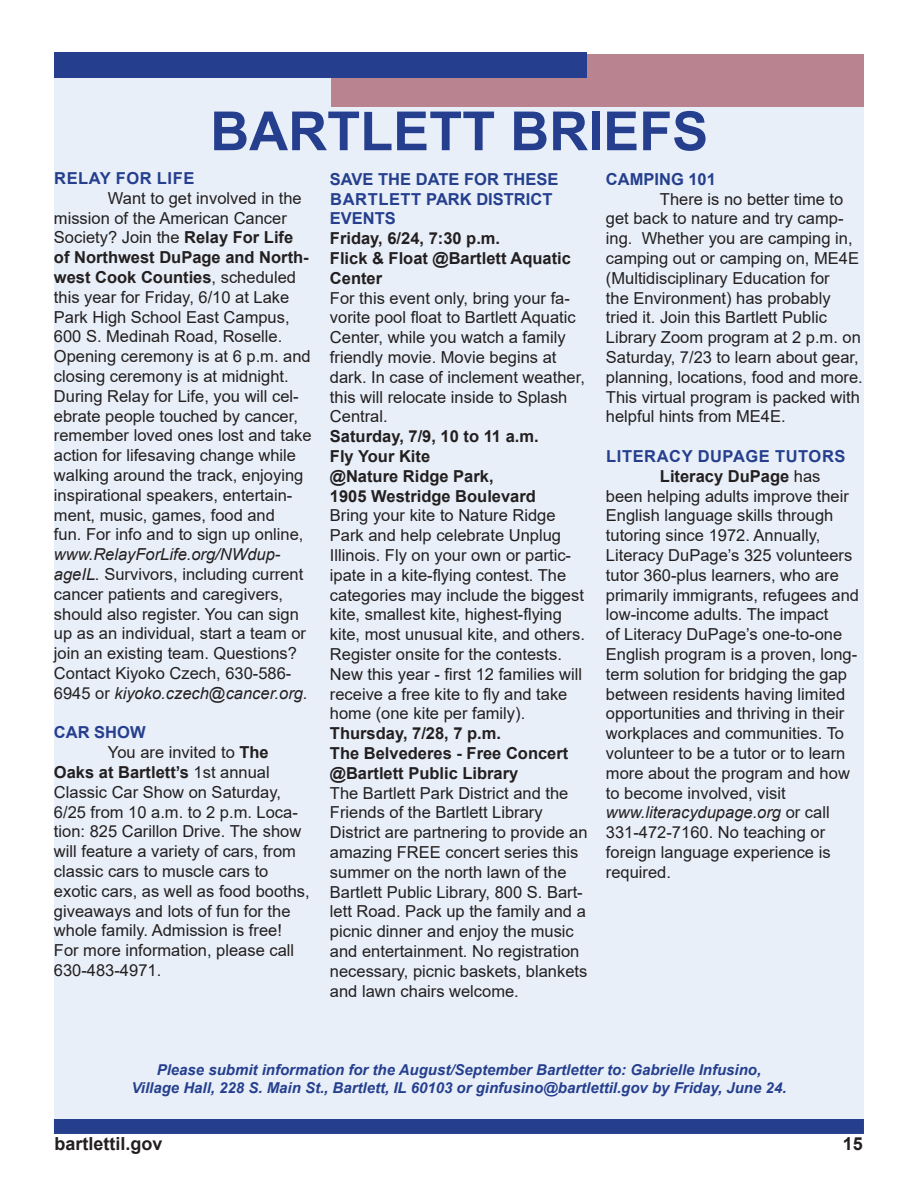
<style>
.page{position:relative;width:918px;height:1188px;background:#fff}
.page>*{position:absolute;margin:0;border:0;box-sizing:border-box;transform-origin:0 0}
.t1{font:700 54px "Arial";color:#253f8e}
.t2{font:700 18px "Arial";color:#231f20}
.t3{font:16.5px/19.8px "Arial";color:#231f20}
.t4{font:700 16.5px/19.8px "Arial";color:#231f20}
.t5{font:700 16.5px/19.8px "Arial";color:#253f8e}
.t6{font:700 16.5px "Arial";letter-spacing:.035em;color:#253f8e}
.t7{font:italic 16.5px "Arial";color:#231f20}
.t8{font:italic 700 15px/18px "Arial";color:#253f8e;text-align:center}
.s1{font-weight:700}
.s2{font-style:italic}
.s3{font-weight:400}
.s4{font-style:normal}
</style>
<div class="page">
<div style="left:54px;top:54px;width:810px;height:1000px;background:#e8eff8"></div>
<div style="left:54px;top:1119px;width:810px;height:15px;background:#253f8e"></div>
<div style="left:331px;top:54px;width:533px;height:52px;background:#b98390"></div>
<div style="left:54px;top:52px;width:532px;height:26px;background:#253f8e"></div>
<div style="left:54px;top:1054px;width:810px;height:65px;background:#e8eff8"></div>
<h1 class="t1" style="left:210px;top:93px;width:499px">BARTLETT BRIEFS</h1>
<p class="t6" style="left:54px;top:167px;width:142px">RELAY FOR LIFE</p>
<p class="t3" style="left:54px;top:188px;width:259px;text-indent:54px">Want to get involved in the mission of the American Cancer<br>Society? Join the <span class="s1">Relay For Life of Northwest DuPage and North&shy;west Cook Counties</span>, scheduled this year for Friday, 6/10 at Lake<br>Park High School East Campus,<br>600 S. Medinah Road, Roselle.<br>Opening ceremony is at 6 p.m. and closing ceremony is at midnight.<br>During Relay for Life, you will cel&shy;ebrate people touched by cancer, remember loved ones lost and take action for lifesaving change while walking around the track, enjoying inspirational speakers, entertain&shy;ment, music, games, food and<br>fun. For info and to sign up online,</p>
<p class="t3" style="left:54px;top:544px;width:255px"><span class="s2">www.RelayForLife.org/NWdup&shy;ageIL.</span> Survivors, including current cancer patients and caregivers, should also register. You can sign up as an individual, start a team or join an existing team. Questions?<br>Contact Kiyoko Czech, 630-586- 6945 or <span class="s2">kiyoko.czech@cancer.org.</span></p>
<p class="t5" style="left:54px;top:723px;width:93px">CAR SHOW</p>
<p class="t3" style="left:108px;top:742px;width:162px">You are invited to <span class="s1">The</span></p>
<p class="t4" style="left:54px;top:763px;width:217px">Oaks at Bartlett’s <span class="s3">1st annual</span></p>
<p class="t3" style="left:54px;top:782px;width:229px">Classic Car Show on Saturday,</p>
<p class="t3" style="left:54px;top:802px;width:245px">6/25 from 10 a.m. to 2 p.m. Loca-</p>
<p class="t3" style="left:54px;top:822px;width:249px">tion: 825 Carillon Drive. The show</p>
<p class="t3" style="left:54px;top:841px;width:244px">will feature a variety of cars, from</p>
<p class="t3" style="left:54px;top:861px;width:216px">classic cars to muscle cars to</p>
<p class="t3" style="left:54px;top:881px;width:257px">exotic cars, as well as food booths,</p>
<p class="t3" style="left:54px;top:901px;width:238px">giveaways and lots of fun for the</p>
<p class="t3" style="left:54px;top:921px;width:230px">whole family. Admission is free!</p>
<p class="t3" style="left:54px;top:940px;width:242px">For more information, please call</p>
<p class="t3" style="left:54px;top:960px;width:109px">630-483-4971.</p>
<p class="t5" style="left:330px;top:169px;width:230px">SAVE THE DATE FOR THESE<br>BARTLETT PARK DISTRICT<br>EVENTS</p>
<p class="t4" style="left:330px;top:229px;width:243px">Friday, 6/24, 7:30 p.m.<br>Flick &amp; Float @Bartlett Aquatic<br>Center</p>
<p class="t3" style="left:330px;top:288px;width:256px">For this event only, bring your fa&shy;vorite pool float to Bartlett Aquatic<br>Center, while you watch a family friendly movie. Movie begins at dark. In case of inclement weather, this will relocate inside to Splash<br>Central.</p>
<p class="t4" style="left:330px;top:427px;width:210px">Saturday, 7/9, 10 to 11 a.m.<br>Fly Your Kite<br>@Nature Ridge Park,<br>1905 Westridge Boulevard</p>
<p class="t3" style="left:330px;top:506px;width:256px">Bring your kite to Nature Ridge Park and help celebrate Unplug Illinois. Fly on your own or partic&shy;ipate in a kite-flying contest. The categories may include the biggest kite, smallest kite, highest-flying kite, most unusual kite, and others.<br>Register onsite for the contests.<br>New this year - first 12 families will receive a free kite to fly and take home (one kite per family).</p>
<p class="t4" style="left:330px;top:724px;width:240px">Thursday, 7/28, 7 p.m.<br>The Belvederes - Free Concert @Bartlett Public Library</p>
<p class="t3" style="left:330px;top:783px;width:259px">The Bartlett Park District and the Friends of the Bartlett Library District are partnering to provide an amazing FREE concert series this summer on the north lawn of the Bartlett Public Library, 800 S. Bart&shy;lett Road. Pack up the family and a picnic dinner and enjoy the music and entertainment. No registration necessary, picnic baskets, blankets and lawn chairs welcome.</p>
<p class="t5" style="left:606px;top:169px;width:112px">CAMPING 101</p>
<p class="t3" style="left:606px;top:189px;width:258px;text-indent:54px">There is no better time to get back to nature and try camp&shy;ing. Whether you are camping in, camping out or camping on, ME4E (Multidisciplinary Education for<br>the Environment) has probably tried it. Join this Bartlett Public<br>Library Zoom program at 2 p.m. on<br>Saturday, 7/23 to learn about gear, planning, locations, food and more.<br>This virtual program is packed with helpful hints from ME4E.</p>
<p class="t6" style="left:606px;top:445px;width:241px">LITERACY DUPAGE TUTORS</p>
<p class="t4" style="left:660px;top:466px;width:162px">Literacy DuPage <span class="s3">has</span></p>
<p class="t3" style="left:606px;top:486px;width:245px">been helping adults improve their</p>
<p class="t3" style="left:606px;top:506px;width:229px">English language skills through</p>
<p class="t3" style="left:606px;top:525px;width:216px">tutoring since 1972. Annually,</p>
<p class="t3" style="left:606px;top:545px;width:248px">Literacy DuPage’s 325 volunteers</p>
<p class="t3" style="left:606px;top:565px;width:234px">tutor 360-plus learners, who are</p>
<p class="t3" style="left:606px;top:585px;width:255px">primarily immigrants, refugees and</p>
<p class="t3" style="left:606px;top:605px;width:224px">low-income adults. The impact</p>
<p class="t3" style="left:606px;top:624px;width:238px">of Literacy DuPage’s one-to-one</p>
<p class="t3" style="left:606px;top:644px;width:253px">English program is a proven, long-</p>
<p class="t3" style="left:606px;top:664px;width:243px">term solution for bridging the gap</p>
<p class="t3" style="left:606px;top:684px;width:241px">between residents having limited</p>
<p class="t3" style="left:606px;top:704px;width:240px">opportunities and thriving in their</p>
<p class="t3" style="left:606px;top:723px;width:240px">workplaces and communities. To</p>
<p class="t3" style="left:606px;top:743px;width:241px">volunteer to be a tutor or to learn</p>
<p class="t3" style="left:606px;top:763px;width:245px">more about the program and how</p>
<p class="t3" style="left:606px;top:783px;width:181px">to become involved, visit</p>
<p class="t7" style="left:606px;top:802px;width:225px">www.literacydupage.org <span class="s4">or call</span></p>
<p class="t3" style="left:606px;top:822px;width:221px">331-472-7160. No teaching or</p>
<p class="t3" style="left:606px;top:842px;width:226px">foreign language experience is</p>
<p class="t3" style="left:606px;top:862px;width:67px">required.</p>
<p class="t8" style="left:131px;top:1062px;width:657px">Please submit information for the August/September Bartletter to: Gabrielle Infusino,<br>Village Hall, 228 S. Main St., Bartlett, IL 60103 or ginfusino@bartlettil.gov by Friday, June 24.</p>
<p class="t2" style="left:54px;top:1131px;width:110px">bartlettil.gov</p>
<p class="t2" style="left:843px;top:1131px;width:22px">15</p>
</div>
